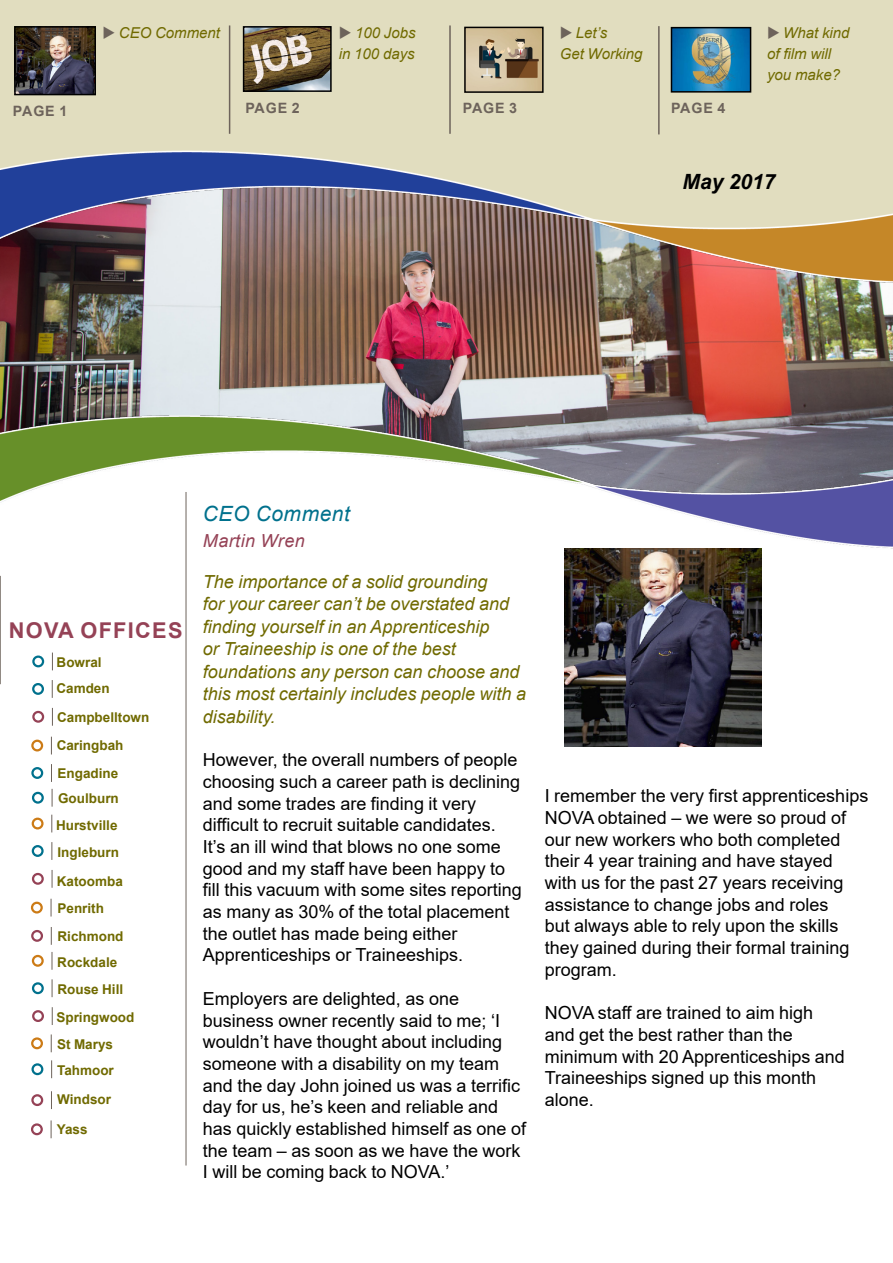
<style>
.page{position:relative;width:893px;height:1263px;background:#fff}
.page>*{position:absolute;margin:0;border:0;box-sizing:border-box;transform-origin:0 0}
.t1{font:700 21.75px "Arial";letter-spacing:.06em;color:#954256}
.t2{font:italic 21px "Arial";letter-spacing:.025em;color:#00718d}
.t3{font:italic 700 21px "Arial";color:#000}
.t4{font:18px/21.8px "Arial";color:#000}
.t5{font:italic 18px/22.5px "Arial";color:#706a00}
.t6{font:italic 18px "Arial";letter-spacing:.025em;color:#954256}
.t7{font:italic 15px/21px "Arial";color:#706a00}
.t8{font:700 14.25px "Arial";letter-spacing:.06em;color:#6d635b}
.t9{font:700 13.5px/28.5px "Arial";color:#706a00}
.s1{color:#6d635b}
</style>
<div class="page">
<img style="left:0;top:0;width:893px;height:797px">
<hr style="left:186px;top:492px;width:1px;height:673px;background:#6d635b">
<div style="left:33px;top:684px;width:10px;height:10px;background:#fff;border-radius:50%"></div>
<div style="left:32px;top:683px;width:12px;height:12px;border:2px solid #00718d;border-radius:50%"></div>
<svg style="left:52px;top:680px;width:1px;height:18px"></svg>
<svg style="left:33px;top:712px;width:10px;height:10px"></svg>
<div style="left:32px;top:711px;width:12px;height:12px;border:2px solid #954256;border-radius:50%"></div>
<svg style="left:52px;top:708px;width:1px;height:18px"></svg>
<div style="left:32px;top:741px;width:10px;height:9px;background:#fff;border-radius:50%"></div>
<div style="left:31px;top:740px;width:12px;height:11px;border:2px solid #cc7b16;border-radius:50%"></div>
<svg style="left:51px;top:737px;width:1px;height:17px"></svg>
<div style="left:32px;top:768px;width:10px;height:10px;background:#fff;border-radius:50%"></div>
<div style="left:31px;top:767px;width:12px;height:12px;border:2px solid #00718d;border-radius:50%"></div>
<svg style="left:51px;top:764px;width:1px;height:18px"></svg>
<div style="left:32px;top:818px;width:12px;height:11px;border:2px solid #cc7b16;border-radius:50%"></div>
<svg style="left:51px;top:815px;width:1px;height:17px"></svg>
<div style="left:32px;top:845px;width:12px;height:12px;border:2px solid #00718d;border-radius:50%"></div>
<svg style="left:52px;top:842px;width:1px;height:18px"></svg>
<div style="left:32px;top:873px;width:12px;height:12px;border:2px solid #954256;border-radius:50%"></div>
<svg style="left:52px;top:870px;width:1px;height:18px"></svg>
<div style="left:31px;top:902px;width:12px;height:11px;border:2px solid #cc7b16;border-radius:50%"></div>
<svg style="left:51px;top:899px;width:1px;height:17px"></svg>
<div style="left:31px;top:930px;width:12px;height:12px;border:2px solid #954256;border-radius:50%"></div>
<svg style="left:51px;top:927px;width:1px;height:18px"></svg>
<div style="left:32px;top:955px;width:12px;height:12px;border:2px solid #cc7b16;border-radius:50%"></div>
<svg style="left:52px;top:952px;width:1px;height:18px"></svg>
<div style="left:32px;top:982px;width:12px;height:12px;border:2px solid #00718d;border-radius:50%"></div>
<svg style="left:52px;top:979px;width:1px;height:18px"></svg>
<div style="left:32px;top:1010px;width:12px;height:12px;border:2px solid #954256;border-radius:50%"></div>
<svg style="left:52px;top:1007px;width:1px;height:18px"></svg>
<div style="left:31px;top:1037px;width:12px;height:12px;border:2px solid #cc7b16;border-radius:50%"></div>
<svg style="left:51px;top:1034px;width:1px;height:18px"></svg>
<div style="left:31px;top:1094px;width:12px;height:12px;border:2px solid #954256;border-radius:50%"></div>
<svg style="left:51px;top:1091px;width:1px;height:18px"></svg>
<img style="left:564px;top:548px;width:197px;height:198px">
<img style="left:17px;top:29px;width:76px;height:63px">
<div style="left:14px;top:26px;width:82px;height:69px;border:2px solid #000"></div>
<hr style="left:229px;top:25px;width:1px;height:109px;background:#6d635b">
<hr style="left:0;top:576px;width:1px;height:108px;background:#6d635b">
<hr style="left:658px;top:26px;width:2px;height:108px;background:#6d635b">
<div style="left:31px;top:1063px;width:12px;height:12px;border:2px solid #00718d;border-radius:50%"></div>
<svg style="left:51px;top:1060px;width:1px;height:18px"></svg>
<div style="left:31px;top:1123px;width:12px;height:12px;border:2px solid #954256;border-radius:50%"></div>
<svg style="left:51px;top:1120px;width:1px;height:18px"></svg>
<svg style="left:33px;top:657px;width:10px;height:9px"></svg>
<div style="left:32px;top:655px;width:12px;height:12px;border:2px solid #00718d;border-radius:50%"></div>
<svg style="left:52px;top:652px;width:1px;height:18px"></svg>
<div style="left:33px;top:793px;width:10px;height:9px;background:#fff;border-radius:50%"></div>
<div style="left:32px;top:792px;width:12px;height:12px;border:2px solid #00718d;border-radius:50%"></div>
<svg style="left:52px;top:789px;width:1px;height:18px"></svg>
<img style="left:246px;top:29px;width:83px;height:60px">
<div style="left:243px;top:26px;width:89px;height:66px;border:2px solid #000"></div>
<hr style="left:449px;top:25px;width:2px;height:109px;background:#6d635b">
<img style="left:467px;top:30px;width:74px;height:60px">
<div style="left:464px;top:27px;width:80px;height:66px;border:2px solid #000"></div>
<img style="left:674px;top:30px;width:74px;height:60px">
<div style="left:671px;top:27px;width:80px;height:66px;border:2px solid #000"></div>
<p class="t7" style="left:103px;top:23px;width:119px"><span class="s1">◆</span> CEO Comment</p>
<p class="t7" style="left:339px;top:23px;width:78px"><span class="s1">◆</span> 100 Jobs in 100 days</p>
<p class="t7" style="left:560px;top:23px;width:84px"><span class="s1">◆</span> Let’s<br>Get Working</p>
<p class="t8" style="left:13px;top:101px;width:56px">page 1</p>
<p class="t8" style="left:245px;top:98px;width:56px">page 2</p>
<p class="t8" style="left:671px;top:98px;width:56px">page 4</p>
<p class="t8" style="left:463px;top:98px;width:56px">page 3</p>
<p class="t7" style="left:767px;top:23px;width:84px"><span class="s1">◆</span> What kind of film will you make?</p>
<p class="t3" style="left:683px;top:167px;width:94px">May 2017</p>
<p class="t1" style="left:9px;top:615px;width:175px">NOVA Offices</p>
<p class="t9" style="left:57px;top:648px;width:47px">Bowral</p>
<p class="t9" style="left:56px;top:674px;width:94px">Camden<br>Campbelltown<br>Caringbah</p>
<p class="t9" style="left:58px;top:759px;width:62px">Engadine</p>
<p class="t9" style="left:58px;top:784px;width:62px">Goulburn</p>
<p class="t9" style="left:56px;top:811px;width:68px;line-height:28px">Hurstville<br>Ingleburn<br>Katoomba</p>
<p class="t9" style="left:58px;top:894px;width:68px">Penrith<br>Richmond</p>
<p class="t9" style="left:57px;top:948px;width:62px">Rockdale</p>
<p class="t9" style="left:58px;top:975px;width:67px">Rouse Hill</p>
<p class="t9" style="left:56px;top:1003px;width:80px">Springwood</p>
<p class="t9" style="left:57px;top:1030px;width:57px">St Marys</p>
<p class="t9" style="left:57px;top:1056px;width:58px">Tahmoor</p>
<p class="t9" style="left:57px;top:1085px;width:55px">Windsor</p>
<p class="t9" style="left:57px;top:1115px;width:32px">Yass</p>
<p class="t2" style="left:203px;top:500px;width:149px">CEO Comment</p>
<p class="t6" style="left:203px;top:529px;width:104px">Martin Wren</p>
<p class="t5" style="left:203px;top:570px;width:325px">The importance of a solid grounding<br>for your career can’t be overstated and finding yourself in an Apprenticeship<br>or Traineeship is one of the best foundations any person can choose and this most certainly includes people with a disability.</p>
<p class="t4" style="left:203px;top:749px;width:321px">However, the overall numbers of people choosing such a career path is declining and some trades are finding it very difficult to recruit suitable candidates.<br>It’s an ill wind that blows no one some good and my staff have been happy to fill this vacuum with some sites reporting as many as 30% of the total placement the outlet has made being either Apprenticeships or Traineeships.</p>
<p class="t4" style="left:203px;top:987px;width:325px">Employers are delighted, as one business owner recently said to me; ‘I wouldn’t have thought about including someone with a disability on my team and the day John joined us was a terrific day for us, he’s keen and reliable and has quickly established himself as one of the team – as soon as we have the work I will be coming back to NOVA.’</p>
<p class="t4" style="left:545px;top:785px;width:325px">I remember the very first apprenticeships NOVA obtained – we were so proud of our new workers who both completed their 4 year training and have stayed with us for the past 27 years receiving assistance to change jobs and roles<br>but always able to rely upon the skills they gained during their formal training program.</p>
<p class="t4" style="left:545px;top:1002px;width:302px">NOVA staff are trained to aim high and get the best rather than the minimum with 20 Apprenticeships and<br>Traineeships signed up this month alone.</p>
</div>
